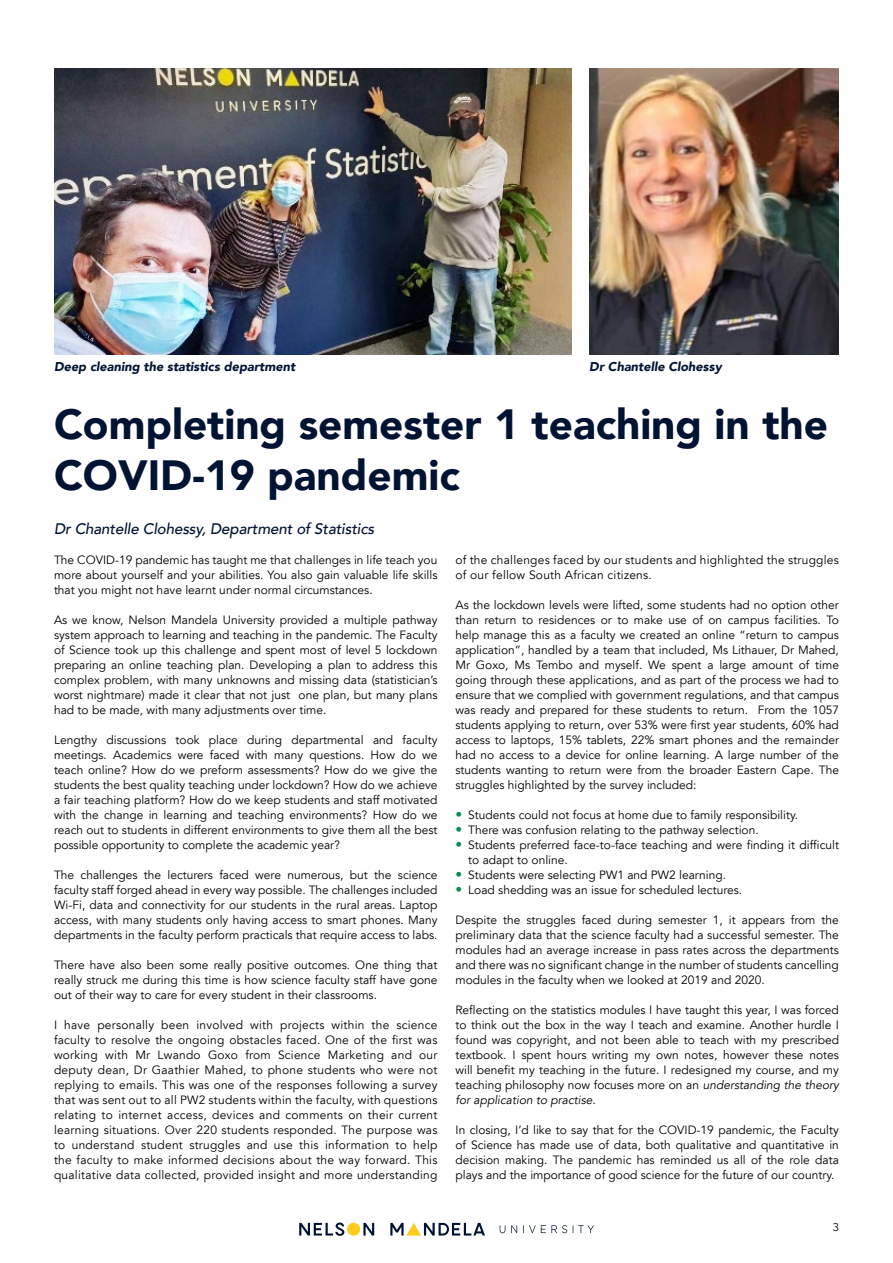
<style>
.page{position:relative;width:893px;height:1263px;background:#fff}
.page>*{position:absolute;margin:0;border:0;box-sizing:border-box;transform-origin:0 0}
.t1{font:900 42.15px/50.7px "Avenir LT";color:#001333}
.t2{font:italic 500 15.15px "Avenir LT";letter-spacing:-.01em;color:#001333}
.t3{font:italic 900 12.75px "Avenir LT";color:#001333}
.t4{font:12px/15px "Avenir LT";color:#000;text-align:justify}
.t5{font:12px/15px "Avenir LT";letter-spacing:.02em;color:#000}
.t6{font:11.25px "Avenir LT";color:#000}
.s1{font-size:13.5px;color:#009051}
.s2{font-style:italic}
</style>
<div class="page">
<div style="left:347px;top:1223px;width:13px;height:13px;background:#ffcb1f;border-radius:50%"></div>
<svg style="left:363px;top:1223px;width:11px;height:12px"></svg>
<svg style="left:390px;top:1223px;width:95px;height:12px"></svg>
<svg style="left:299px;top:1222px;width:45px;height:14px"></svg>
<svg style="left:500px;top:1225px;width:5px;height:8px"></svg>
<svg style="left:511px;top:1225px;width:6px;height:8px"></svg>
<svg style="left:523px;top:1225px;width:44px;height:8px"></svg>
<svg style="left:573px;top:1225px;width:21px;height:8px"></svg>
<img style="left:589px;top:68px;width:250px;height:286px">
<img style="left:54px;top:68px;width:517px;height:286px">
<p class="t3" style="left:54px;top:359px;width:243px">Deep cleaning the statistics department</p>
<p class="t3" style="left:589px;top:359px;width:134px">Dr Chantelle Clohessy</p>
<h1 class="t1" style="left:54px;top:399px;width:775px">Completing semester 1 teaching in the<br>COVID-19 pandemic</h1>
<p class="t2" style="left:54px;top:520px;width:322px">Dr Chantelle Clohessy, Department of Statistics</p>
<p class="t4" style="left:54px;top:553px;width:385px">The COVID-19 pandemic has taught me that challenges in life teach you more about yourself and your abilities. You also gain valuable life skills that you might not have learnt under normal circumstances.</p>
<p class="t4" style="left:54px;top:613px;width:385px">As we know, Nelson Mandela University provided a multiple pathway system approach to learning and teaching in the pandemic. The Faculty of Science took up this challenge and spent most of level 5 lockdown preparing an online teaching plan. Developing a plan to address this complex problem, with many unknowns and missing data (statistician’s worst nightmare) made it clear that not just one plan, but many plans had to be made, with many adjustments over time.</p>
<p class="t4" style="left:54px;top:733px;width:385px">Lengthy discussions took place during departmental and faculty meetings. Academics were faced with many questions. How do we teach online? How do we preform assessments? How do we give the students the best quality teaching under lockdown? How do we achieve a fair teaching platform? How do we keep students and staff motivated with the change in learning and teaching environments? How do we reach out to students in different environments to give them all the best possible opportunity to complete the academic year?</p>
<p class="t4" style="left:54px;top:868px;width:385px">The challenges the lecturers faced were numerous, but the science faculty staff forged ahead in every way possible. The challenges included Wi-Fi, data and connectivity for our students in the rural areas. Laptop access, with many students only having access to smart phones. Many departments in the faculty perform practicals that require access to labs.</p>
<p class="t4" style="left:54px;top:958px;width:385px">There have also been some really positive outcomes. One thing that really struck me during this time is how science faculty staff have gone out of their way to care for every student in their classrooms.</p>
<p class="t4" style="left:54px;top:1018px;width:385px">I have personally been involved with projects within the science faculty to resolve the ongoing obstacles faced. One of the first was working with Mr Lwando Goxo from Science Marketing and our deputy dean, Dr Gaathier Mahed, to phone students who were not replying to emails. This was one of the responses following a survey that was sent out to all PW2 students within the faculty, with questions relating to internet access, devices and comments on their current learning situations. Over 220 students responded. The purpose was to understand student struggles and use this information to help the faculty to make informed decisions about the way forward. This qualitative data collected, provided insight and more understanding</p>
<p class="t5" style="left:455px;top:553px;width:385px">of the challenges faced by our students and highlighted the struggles of our fellow South African citizens.</p>
<p class="t4" style="left:455px;top:598px;width:385px">As the lockdown levels were lifted, some students had no option other than return to residences or to make use of on campus facilities. To help manage this as a faculty we created an online “return to campus application”, handled by a team that included, Ms Lithauer, Dr Mahed, Mr Goxo, Ms Tembo and myself. We spent a large amount of time going through these applications, and as part of the process we had to ensure that we complied with government regulations, and that campus was ready and prepared for these students to return. From the 1057 students applying to return, over 53% were first year students, 60% had access to laptops, 15% tablets, 22% smart phones and the remainder had no access to a device for online learning. A large number of the students wanting to return were from the broader Eastern Cape. The struggles highlighted by the survey included:</p>
<p class="t4" style="left:455px;top:808px;width:344px"><span class="s1">•</span> Students could not focus at home due to family responsibility.</p>
<p class="t4" style="left:455px;top:823px;width:305px"><span class="s1">•</span> There was confusion relating to the pathway selection.</p>
<p class="t4" style="left:468px;top:838px;width:372px;text-indent:-13px"><span class="s1">•</span> Students preferred face-to-face teaching and were finding it difficult to adapt to online.</p>
<p class="t4" style="left:455px;top:868px;width:272px"><span class="s1">•</span> Students were selecting PW1 and PW2 learning.</p>
<p class="t4" style="left:455px;top:883px;width:288px"><span class="s1">•</span> Load shedding was an issue for scheduled lectures.</p>
<p class="t4" style="left:455px;top:913px;width:385px">Despite the struggles faced during semester 1, it appears from the preliminary data that the science faculty had a successful semester. The modules had an average increase in pass rates across the departments and there was no significant change in the number of students cancelling modules in the faculty when we looked at 2019 and 2020.</p>
<p class="t4" style="left:455px;top:1003px;width:385px">Reflecting on the statistics modules I have taught this year, I was forced to think out the box in the way I teach and examine. Another hurdle I found was copyright, and not been able to teach with my prescribed textbook. I spent hours writing my own notes, however these notes will benefit my teaching in the future. I redesigned my course, and my teaching philosophy now focuses more on an <span class="s2">understanding the theory for application to practise.</span></p>
<p class="t4" style="left:455px;top:1123px;width:385px">In closing, I’d like to say that for the COVID-19 pandemic, the Faculty of Science has made use of data, both qualitative and quantitative in decision making. The pandemic has reminded us all of the role data plays and the importance of good science for the future of our country.</p>
<p class="t6" style="left:833px;top:1221px;width:8px">3</p>
</div>
